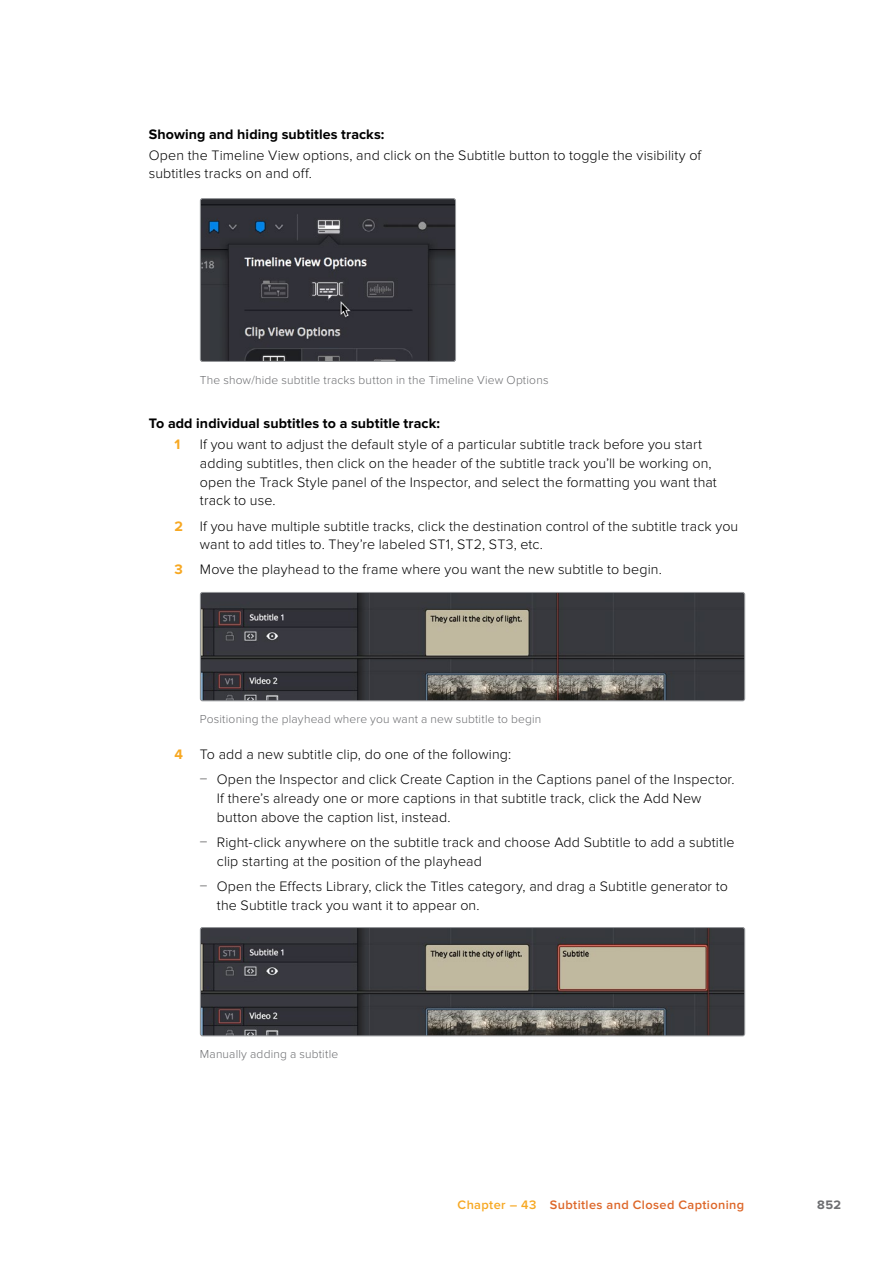
<style>
.page{position:relative;width:893px;height:1263px;background:#fff}
.page>*{position:absolute;margin:0;border:0;box-sizing:border-box;transform-origin:0 0}
.t1{font:300 14.25px/18.8px "Proxima Nova";letter-spacing:.005em;color:#000}
.t2{font:700 14.25px "Proxima Nova";letter-spacing:.005em;color:#000}
.t3{font:700 14.25px "Proxima Nova";color:#f7a822}
.t4{font:600 12.75px "Proxima Nova";letter-spacing:.03em;color:#dd6628}
.t5{font:700 12.75px "Proxima Nova";color:#6d6e71}
.t6{font:300 12px "Proxima Nova";letter-spacing:.015em;color:#6d6e71}
.s1{font-weight:700;color:#f7a822}
.s2{font-size:12.75px;color:#414042}
.s3{color:#f7a822}
</style>
<div class="page">
<img style="left:202px;top:200px;width:252px;height:160px">
<div style="left:200px;top:198px;width:256px;height:164px;border:1px solid #939598;border-radius:2px"></div>
<img style="left:200px;top:592px;width:545px;height:109px">
<div style="left:200px;top:592px;width:545px;height:109px;border:1px solid #939598;border-radius:2px"></div>
<img style="left:200px;top:927px;width:545px;height:109px">
<div style="left:200px;top:927px;width:545px;height:109px;border:1px solid #939598;border-radius:2px"></div>
<p class="t2" style="left:149px;top:126px;width:237px">Showing and hiding subtitles tracks:</p>
<p class="t1" style="left:149px;top:146px;width:554px">Open the Timeline View options, and click on the Subtitle button to toggle the visibility of subtitles tracks on and off.</p>
<p class="t6" style="left:200px;top:373px;width:350px">The show/hide subtitle tracks button in the Timeline View Options</p>
<p class="t2" style="left:149px;top:415px;width:293px">To add individual subtitles to a subtitle track:</p>
<p class="t3" style="left:174px;top:436px;width:7px">1</p>
<p class="t1" style="left:200px;top:435px;width:518px">If you want to adjust the default style of a particular subtitle track before you start adding subtitles, then click on the header of the subtitle track you’ll be working on, open the Track Style panel of the Inspector, and select the formatting you want that track to use.</p>
<p class="t1" style="left:200px;top:517px;width:540px;text-indent:-26px"><span class="s1">2</span> If you have multiple subtitle tracks, click the destination control of the subtitle track you want to add titles to. They’re labeled ST1, ST2, ST3, etc.</p>
<p class="t1" style="left:174px;top:560px;width:489px"><span class="s1">3</span> Move the playhead to the frame where you want the new subtitle to begin.</p>
<p class="t6" style="left:200px;top:712px;width:343px">Positioning the playhead where you want a new subtitle to begin</p>
<p class="t1" style="left:174px;top:745px;width:338px"><span class="s1">4</span> To add a new subtitle clip, do one of the following:</p>
<p class="t1" style="left:217px;top:770px;width:519px;text-indent:-17px"><span class="s2">–</span> Open the Inspector and click Create Caption in the Captions panel of the Inspector.<br>If there’s already one or more captions in that subtitle track, click the Add New button above the caption list, instead.</p>
<p class="t1" style="left:217px;top:833px;width:519px;text-indent:-17px"><span class="s2">–</span> Right-click anywhere on the subtitle track and choose Add Subtitle to add a subtitle clip starting at the position of the playhead</p>
<p class="t1" style="left:217px;top:877px;width:512px;text-indent:-17px"><span class="s2">–</span> Open the Effects Library, click the Titles category, and drag a Subtitle generator to the Subtitle track you want it to appear on.</p>
<p class="t6" style="left:200px;top:1047px;width:140px">Manually adding a subtitle</p>
<p class="t4" style="left:458px;top:1198px;width:288px"><span class="s3">Chapter – 43</span> Subtitles and Closed Captioning</p>
<p class="t5" style="left:817px;top:1198px;width:25px">852</p>
</div>
